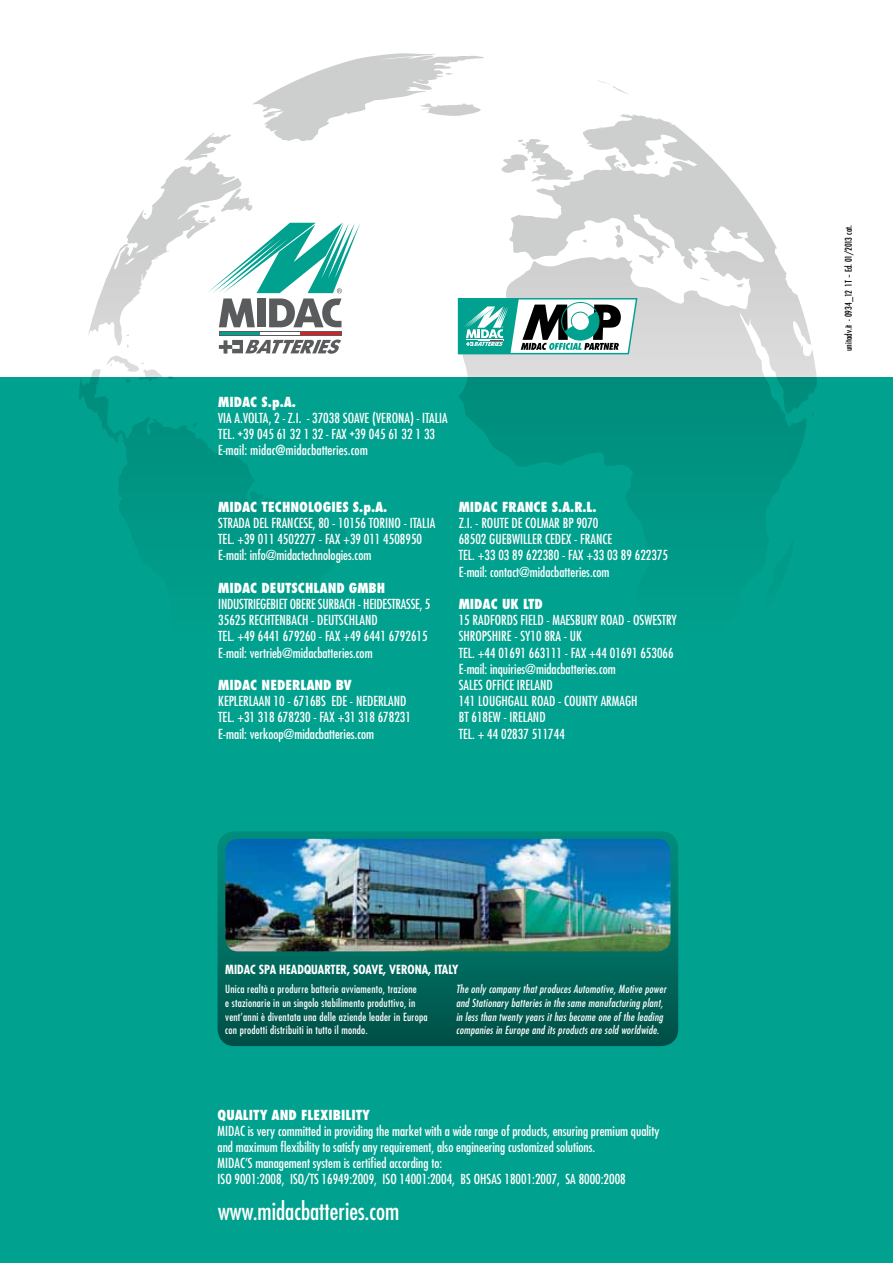
<style>
.page{position:relative;width:893px;height:1263px;background:#fff}
.page>*{position:absolute;margin:0;border:0;box-sizing:border-box;transform-origin:0 0}
.t1{font:condensed 24px "Futura Std";color:#fff}
.t2{font:condensed 13.5px/16.2px "Futura Std";color:#fff}
.t3{font:800 condensed 13.5px "Futura Std";color:#fff}
.t4{font:500 condensed 13.5px/16.2px "Futura";color:#fff;text-align:justify}
.t5{font:condensed 13.5px "Futura Std";letter-spacing:-.02em;color:#fff}
.t6{font:700 condensed 12.3px "Futura Std";color:#fff}
.t7{font:italic condensed 10.95px/13.6px "Futura Std";letter-spacing:.02em;color:#fff}
.t8{font:condensed 10.95px/13.6px "Futura Std";letter-spacing:.02em;color:#fff}
.t9{font:500 condensed 9px "Futura";color:#000}
</style>
<div class="page">
<div style="left:0;top:377px;width:893px;height:886px;background:#00a18e"></div>
<svg style="left:459px;top:118px;width:358px;height:395px"></svg>
<svg style="left:79px;top:379px;width:219px;height:134px"></svg>
<svg style="left:699px;top:277px;width:10px;height:4px"></svg>
<svg style="left:736px;top:283px;width:8px;height:4px"></svg>
<svg style="left:88px;top:53px;width:570px;height:330px"></svg>
<div style="left:218px;top:831px;width:460px;height:215px;background:linear-gradient(to bottom,#039285,#015147);border-radius:17px"></div>
<img style="left:225px;top:839px;width:445px;height:112px">
<p class="t3" style="left:218px;top:393px;width:79px">MIDAC S.P.A.</p>
<p class="t4" style="left:218px;top:410px;width:218px">Via A.Volta, 2 - Z.I. - 37038 Soave (Verona) - ITALIA Tel. +39 045 61 32 1 32 - Fax +39 045 61 32 1 33<br>E-mail: midac@midacbatteries.com</p>
<p class="t3" style="left:218px;top:498px;width:171px">MIDAC TECHNOLOGIES S.P.A.</p>
<p class="t2" style="left:218px;top:515px;width:218px">STRADA DEL FRANCESE, 80 - 10156 TORINO - ITALIA<br>Tel. +39 011 4502277 - Fax +39 011 4508950<br>E-mail: info@midactechnologies.com</p>
<p class="t3" style="left:218px;top:579px;width:169px">MIDAC DEUTSCHLAND GMBH</p>
<p class="t2" style="left:218px;top:596px;width:9px">Industrie</p>
<p class="t5" style="left:260px;top:596px;width:109px">gebiet Obere Surbach - Heidestrasse</p>
<p class="t2" style="left:420px;top:596px;width:12px">, 5</p>
<p class="t2" style="left:218px;top:612px;width:211px">35625 Rechten bach - DEUTSCHLAND<br>Tel. +49 6441 679260 - Fax +49 6441 6792615<br>E-mail: vertrieb@midacbatteries.com</p>
<p class="t3" style="left:218px;top:677px;width:135px">MIDAC NEDERLAND BV</p>
<p class="t2" style="left:218px;top:693px;width:22px">Keplerlaan</p>
<p class="t2" style="left:218px;top:693px;width:194px;text-indent:55px">10 - 6716BS Ede - Nederland<br>TEL. +31 318 678230 - FAX +31 318 678231<br>E-mail: verkoop@midacbatteries.com</p>
<p class="t3" style="left:459px;top:498px;width:139px">MIDAC FRANCE S.A.R.L.</p>
<p class="t2" style="left:459px;top:515px;width:211px">Z.I. - ROUTE DE COLMAR BP 9070<br>68502 GUEBWILLER CEDEX - FRANCE<br>TEL. +33 03 89 622380 - FAX +33 03 89 622375<br>E-mail: contact@midacbatteries.com</p>
<p class="t3" style="left:459px;top:596px;width:78px">MIDAC UK LTD</p>
<p class="t2" style="left:459px;top:612px;width:27px">15 Radfords</p>
<p class="t2" style="left:521px;top:612px;width:10px">Field</p>
<p class="t2" style="left:546px;top:612px;width:100px">- Maesbury Road - Oswestr</p>
<p class="t2" style="left:672px;top:612px;width:7px">y</p>
<p class="t2" style="left:459px;top:628px;width:216px">Shropshire - SY10 8RA - UK<br>TEL. +44 01691 663111 - FAX +44 01691 653066<br>E-mail: inquiries@midacbatteries.com<br>SALES OFFICE IRELAND<br>141 LOUGHGALL ROAD - COUNTY ARMAGH<br>BT 618EW - IRELAND<br>TEL. + 44 02837 511744</p>
<p class="t6" style="left:225px;top:962px;width:235px">MIDAC SPA HEADQUARTER, SOAVE, VERONA, ITALY</p>
<p class="t8" style="left:225px;top:982px;width:204px">Unica realtà a produrre batterie avviamento, trazione<br>e stazionarie in un singolo stabilimento produttivo, in vent’anni è diventata una delle aziende leader in Europa con prodotti distribuiti in tutto il mondo.</p>
<p class="t7" style="left:456px;top:982px;width:212px">The only company that produces Automotive, Motive power and Stationary batteries in the same manufacturing plant, in less than twenty years it has become one of the leading companies in Europe and its products are sold worldwide.</p>
<p class="t3" style="left:218px;top:1106px;width:154px">QUALITY AND FLEXIBILITY</p>
<p class="t2" style="left:218px;top:1122px;width:443px">MIDAC is very committed in providing the market with a wide range of products, ensuring premium quality and maximum flexibility to satisfy any requirement, also engineering customized solutions.<br>MIDAC’S management system is certified according to:<br>ISO 9001:2008, ISO/TS 16949:2009, ISO 14001:2004, BS OHSAS 18001:2007, SA 8000:2008</p>
<h1 class="t1" style="left:218px;top:1197px;width:183px">www.midacbatteries.com</h1>
<p class="t9" style="left:842px;top:351px;width:128px;rotate:-90deg">unitadv.it - 0934_12 1T – Ed. 01/2013 cat.</p>
</div>
